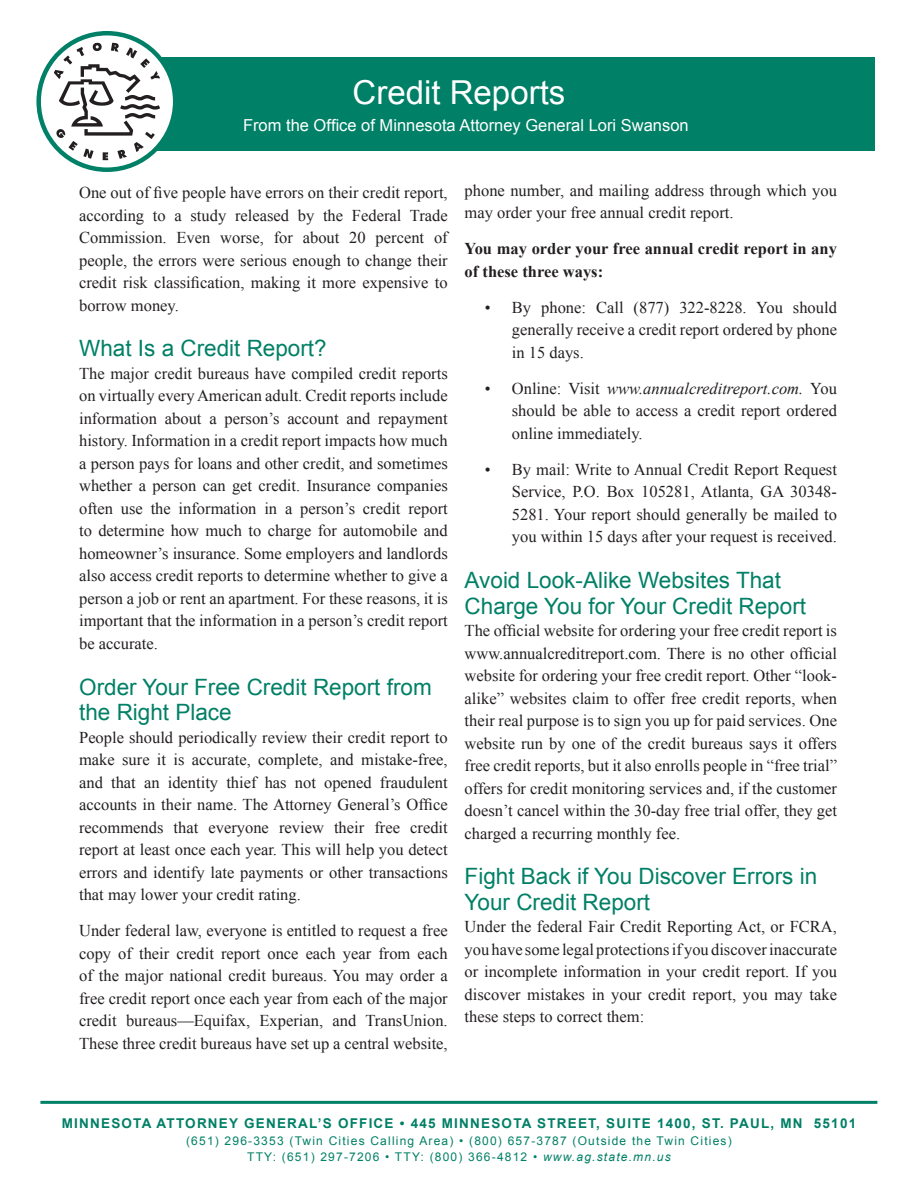
<style>
.page{position:relative;width:918px;height:1188px;background:#fff}
.page>*{position:absolute;margin:0;border:0;box-sizing:border-box;transform-origin:0 0}
.h1{font:33px "Arial";color:#fff}
.h2{font:22.5px/25.5px "Arial";color:#008066}
.p_1{font:16.5px/22.5px "Times New Roman";color:#231f20;text-align:justify}
.p{font:16.5px/22.5px "Times New Roman";color:#231f20;text-align:justify}
.li{font:16.5px/22.5px "Times New Roman";color:#231f20;text-align:justify}
.p-2{font:700 16.5px/22.5px "Times New Roman";color:#231f20}
.t1{font:16.5px "Arial";color:#fff}
.t2{font:700 13.5px "Arial";letter-spacing:.09em;color:#008066}
.t3{font:12px/16.5px "Arial";letter-spacing:.1em;color:#008066;text-align:center}
.s1{font-style:italic}
</style>
<div class="page">
<hr style="left:40px;top:1101px;width:837px;height:3px;background:#008066">
<div style="left:60px;top:57px;width:815px;height:93px;background:#008066"></div>
<svg style="left:39px;top:33px;width:136px;height:137px"></svg>
<svg style="left:54px;top:43px;width:106px;height:117px"></svg>
<div style="left:36px;top:31px;width:141px;height:141px;border:4px solid #008066;border-radius:50%"></div>
<h1 class="h1" style="left:353px;top:71px;width:214px">Credit Reports</h1>
<p class="t1" style="left:243px;top:115px;width:447px">From the Office of Minnesota Attorney General Lori Swanson</p>
<p class="p" style="left:79px;top:181px;width:370px">One out of five people have errors on their credit report, according to a study released by the Federal Trade Commission. Even worse, for about 20 percent of people, the errors were serious enough to change their credit risk classification, making it more expensive to borrow money.</p>
<h2 class="h2" style="left:79px;top:336px;width:249px">What Is a Credit Report?</h2>
<p class="p_1" style="left:79px;top:362px;width:370px">The major credit bureaus have compiled credit reports on virtually every American adult. Credit reports include information about a person’s account and repayment history. Information in a credit report impacts how much a person pays for loans and other credit, and sometimes whether a person can get credit. Insurance companies often use the information in a person’s credit report to determine how much to charge for automobile and homeowner’s insurance. Some employers and landlords also access credit reports to determine whether to give a person a job or rent an apartment. For these reasons, it is important that the information in a person’s credit report be accurate.</p>
<h2 class="h2" style="left:79px;top:674px;width:354px">Order Your Free Credit Report from the Right Place</h2>
<p class="p_1" style="left:79px;top:726px;width:370px">People should periodically review their credit report to make sure it is accurate, complete, and mistake-free, and that an identity thief has not opened fraudulent accounts in their name. The Attorney General’s Office recommends that everyone review their free credit report at least once each year. This will help you detect errors and identify late payments or other transactions that may lower your credit rating.</p>
<p class="p" style="left:79px;top:919px;width:370px">Under federal law, everyone is entitled to request a free copy of their credit report once each year from each of the major national credit bureaus. You may order a free credit report once each year from each of the major credit bureaus—Equifax, Experian, and TransUnion.<br>These three credit bureaus have set up a central website,</p>
<p class="p" style="left:465px;top:179px;width:374px">phone number, and mailing address through which you may order your free annual credit report.</p>
<p class="p-2" style="left:465px;top:237px;width:374px">You may order your free annual credit report in any of these three ways:</p>
<p class="li" style="left:512px;top:296px;width:327px;text-indent:-27px">• By phone: Call (877) 322-8228. You should generally receive a credit report ordered by phone in 15 days.</p>
<p class="li" style="left:512px;top:377px;width:327px;text-indent:-27px">• Online: Visit <span class="s1">www.annualcreditreport.com.</span> You should be able to access a credit report ordered online immediately.</p>
<p class="li" style="left:512px;top:458px;width:327px;text-indent:-27px">• By mail: Write to Annual Credit Report Request Service, P.O. Box 105281, Atlanta, GA 30348- 5281. Your report should generally be mailed to you within 15 days after your request is received.</p>
<h2 class="h2" style="left:465px;top:568px;width:343px">Avoid Look-Alike Websites That<br>Charge You for Your Credit Report</h2>
<p class="p_1" style="left:465px;top:619px;width:374px">The official website for ordering your free credit report is www.annualcreditreport.com. There is no other official website for ordering your free credit report. Other “look&shy;alike” websites claim to offer free credit reports, when their real purpose is to sign you up for paid services. One website run by one of the credit bureaus says it offers free credit reports, but it also enrolls people in “free trial” offers for credit monitoring services and, if the customer doesn’t cancel within the 30-day free trial offer, they get charged a recurring monthly fee.</p>
<h2 class="h2" style="left:465px;top:864px;width:354px">Fight Back if You Discover Errors in<br>Your Credit Report</h2>
<p class="p_1" style="left:465px;top:915px;width:374px">Under the federal Fair Credit Reporting Act, or FCRA, you have some legal protections if you discover inaccurate or incomplete information in your credit report. If you discover mistakes in your credit report, you may take these steps to correct them:</p>
<p class="t2" style="left:62px;top:1115px;width:796px">MINNESOTA ATTORNEY GENERAL’S OFFICE • 445 MINNESOTA STREET, SUITE 1400, ST. PAUL, MN 55101</p>
<p class="t3" style="left:186px;top:1133px;width:547px">(651) 296-3353 (Twin Cities Calling Area) • (800) 657-3787 (Outside the Twin Cities)<br>TTY: (651) 297-7206 • TTY: (800) 366-4812 • <span class="s1">www.ag.state.mn.us</span></p>
</div>
